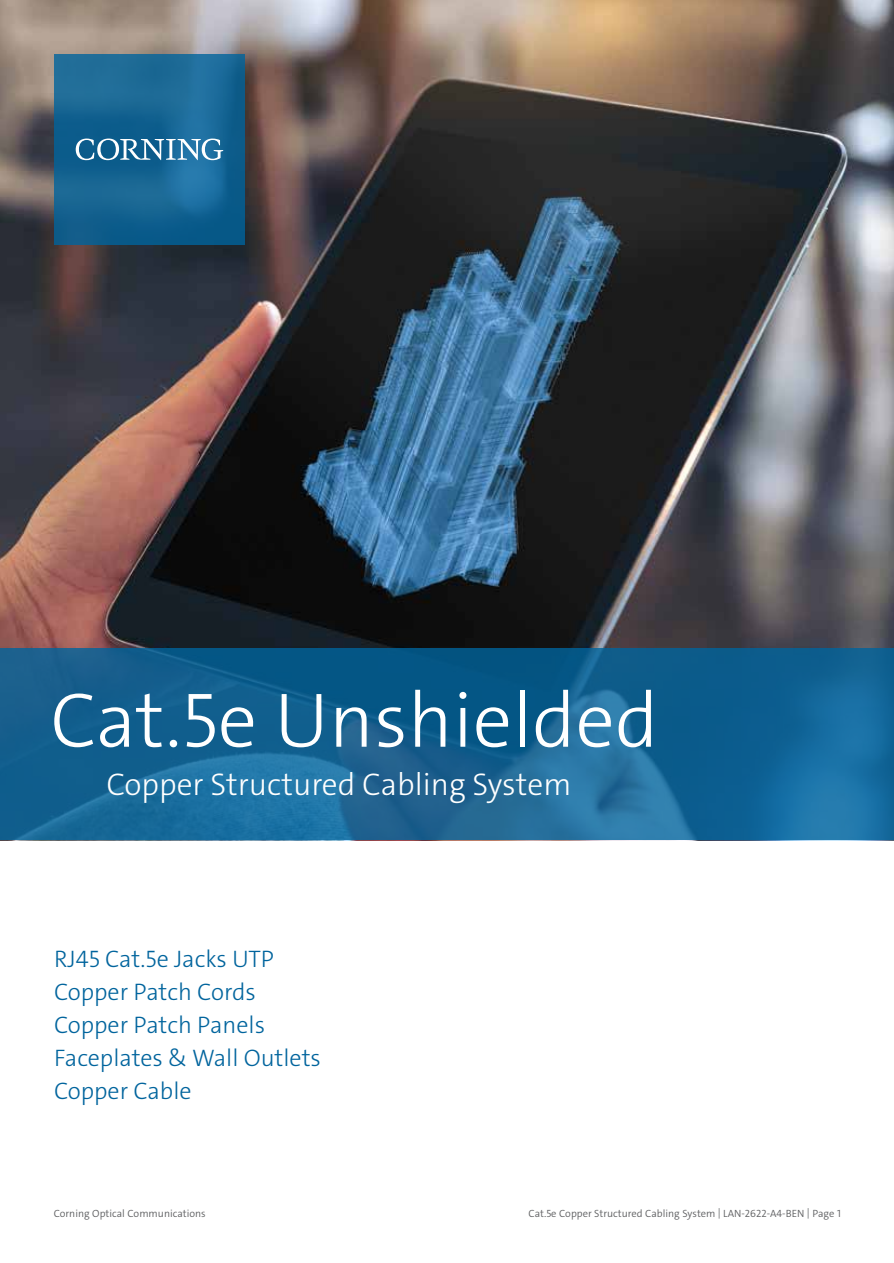
<style>
.page{position:relative;width:894px;height:1263px;background:#fff}
.page>*{position:absolute;margin:0;border:0;box-sizing:border-box;transform-origin:0 0}
.t1{font:300 78px "The Sans C4 s";color:#fff}
.t2{font:300 31.5px "The Sans C4 s";color:#fff}
.t3{font:300 24px/33px "The Sans C4 s";color:#00649d}
.t4{font:300 10.5px "The Sans C4 s";color:#5f6062}
</style>
<div class="page">
<img style="left:0;top:0;width:893px;height:649px">
<svg style="left:0;top:649px;width:893px;height:191px;background:#156393"></svg>
<svg style="left:54px;top:54px;width:191px;height:191px;background:#166593"></svg>
<svg style="left:76px;top:139px;width:147px;height:21px"></svg>
<h1 class="t1" style="left:50px;top:670px;width:609px">Cat.5e Unshielded</h1>
<h2 class="t2" style="left:106px;top:764px;width:466px">Copper Structured Cabling System</h2>
<h3 class="t3" style="left:54px;top:942px;width:268px">RJ45 Cat.5e Jacks UTP<br>Copper Patch Cords<br>Copper Patch Panels<br>Faceplates &amp; Wall Outlets<br>Copper Cable</h3>
<p class="t4" style="left:54px;top:1206px;width:153px">Corning Optical Communications</p>
<p class="t4" style="left:528px;top:1206px;width:314px">Cat.5e Copper Structured Cabling System | LAN-2622-A4-BEN | Page 1</p>
</div>
